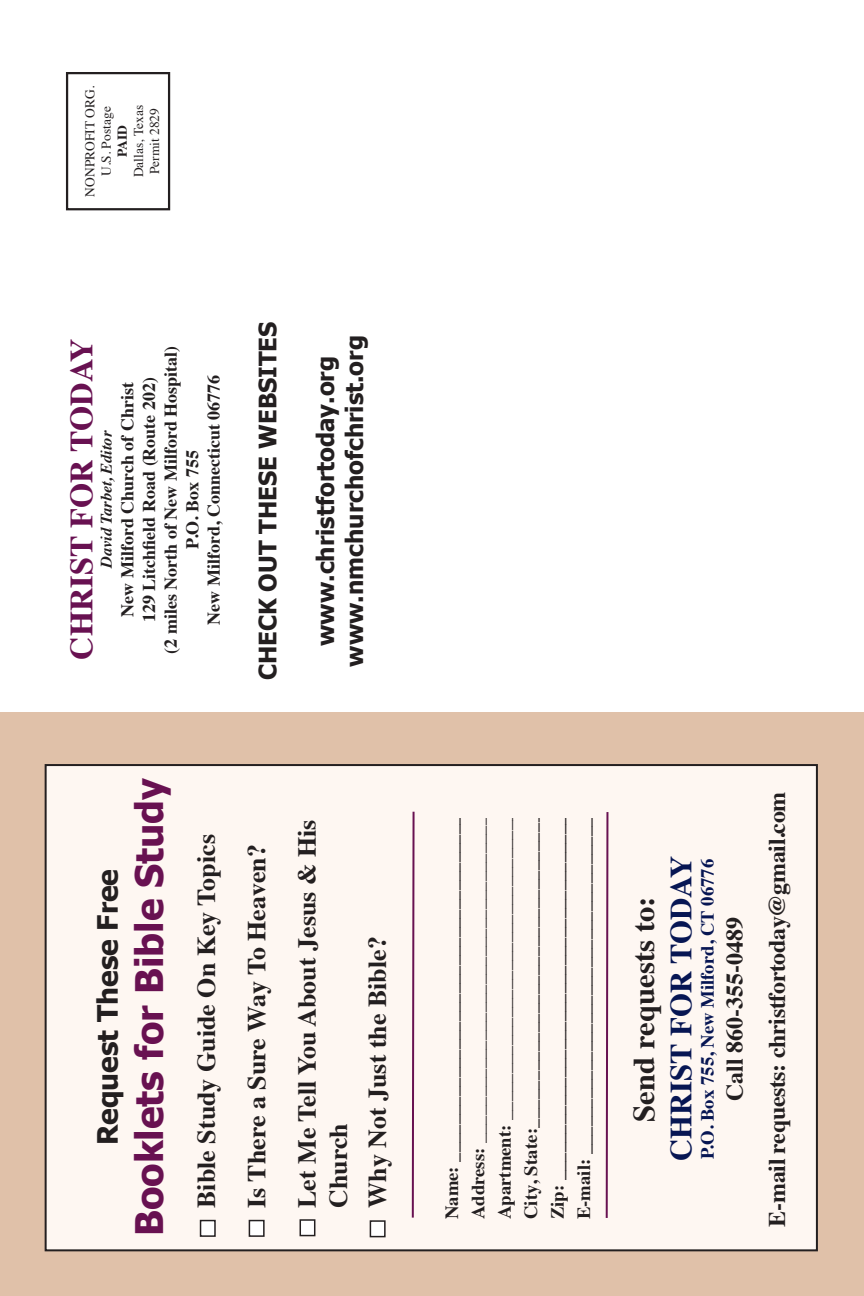
<style>
.page{position:relative;width:864px;height:1296px;background:#fff}
.page>*{position:absolute;margin:0;border:0;box-sizing:border-box;transform-origin:0 0}
.t1{font:700 38px "Tahoma";color:#681151}
.t2{font:700 32.4px "Times";color:#681151}
.t3{font:700 30.8px "Times";color:#231f20}
.t4{font:700 30.8px "Times";color:#071653}
.t5{font:700 28px "Tahoma";color:#231f20}
.t6{font:700 26px/50.4px "Times";color:#231f20}
.t7{font:700 24px "Tahoma";color:#231f20}
.t8{font:700 24px/42.4px "Times";letter-spacing:-.015em;color:#231f20;text-align:center}
.t9{font:700 18.8px/26.4px "Times";color:#231f20}
.t10{font:700 18.8px "Times";color:#071653}
.t11{font:700 18px/21.6px "Times";color:#231f20;text-align:center}
.t12{font:italic 700 16.2px "Times";color:#231f20}
.t13{font:13.6px/16.2px "Times";color:#231f20;text-align:center}
.t14{font:700 13.6px "Times";color:#231f20}
.s1{font-weight:400}
</style>
<div class="page">
<div style="left:0;top:713px;width:864px;height:583px;background:#e0c1a9"></div>
<div style="left:46px;top:765px;width:771px;height:485px;background:#fef7f2"></div>
<div style="left:66px;top:72px;width:104px;height:138px;border:2px solid #231f20"></div>
<svg style="left:411px;top:811px;width:4px;height:407px"></svg>
<svg style="left:605px;top:812px;width:4px;height:406px"></svg>
<div style="left:249px;top:1221px;width:15px;height:15px;background:#fff"></div>
<div style="left:249px;top:1220px;width:16px;height:17px;border:2px solid #231f20"></div>
<div style="left:370px;top:1221px;width:15px;height:16px;background:#fff"></div>
<div style="left:370px;top:1220px;width:16px;height:17px;border:2px solid #231f20"></div>
<div style="left:300px;top:1220px;width:15px;height:16px;background:#fff"></div>
<div style="left:300px;top:1219px;width:15px;height:17px;border:2px solid #231f20"></div>
<div style="left:201px;top:1221px;width:14px;height:15px;background:#fff"></div>
<div style="left:200px;top:1220px;width:16px;height:17px;border:2px solid #231f20"></div>
<p class="t13" style="left:81px;top:197px;width:112px;rotate:-90deg">NONPROFIT ORG.<br>U.S. Postage</p>
<p class="t13" style="left:129px;top:177px;width:74px;text-align:left;rotate:-90deg">Dallas, Texas<br>Permit 2829</p>
<p class="t14" style="left:109px;top:157px;width:33px;rotate:-90deg">PAID</p>
<p class="t7" style="left:251px;top:680px;width:360px;rotate:-90deg">CHECK OUT THESE WEBSITES</p>
<h2 class="t2" style="left:51px;top:660px;width:323px;rotate:-90deg">CHRIST FOR TODAY</h2>
<p class="t7" style="left:337px;top:667px;width:333px;rotate:-90deg">www.nmchurchofchrist.org</p>
<p class="t11" style="left:115px;top:654px;width:309px;rotate:-90deg">New Milford Church of Christ<br>129 Litchfield Road (Route 202)<br>(2 miles North of New Milford Hospital)<br>P.O. Box 755<br>New Milford, Connecticut 06776</p>
<p class="t7" style="left:309px;top:646px;width:291px;rotate:-90deg">www.christfortoday.org</p>
<p class="t12" style="left:91px;top:568px;width:139px;rotate:-90deg">David Tarbet, Editor</p>
<h3 class="t5" style="left:88px;top:1145px;width:278px;rotate:-90deg">Request These Free</h3>
<h1 class="t1" style="left:123px;top:1236px;width:460px;rotate:-90deg">Booklets for Bible Study</h1>
<h3 class="t6" style="left:178px;top:1208px;width:390px;rotate:-90deg">Bible Study Guide On Key Topics<br>Is There a Sure Way To Heaven?<br>Let Me Tell You About Jesus &amp; His</h3>
<h3 class="t6" style="left:316px;top:1208px;width:273px;line-height:39px;rotate:-90deg">Church<br>Why Not Just the Bible?</h3>
<p class="t9" style="left:437px;top:1219px;width:409px;rotate:-90deg">Name: _____________________________________ Address: <span class="s1">___________________________________ </span>Apartment: <span class="s1">_________________________________ </span>City, State:_________________________________ Zip: _______________________________________ E-mail: ____________________________________</p>
<h3 class="t3" style="left:615px;top:1122px;width:227px;rotate:-90deg">Send requests to:</h3>
<h3 class="t4" style="left:652px;top:1161px;width:307px;rotate:-90deg">CHRIST FOR TODAY</h3>
<p class="t10" style="left:690px;top:1159px;width:302px;rotate:-90deg">P.O. Box 755, New Milford, CT 06776</p>
<p class="t8" style="left:711px;top:1227px;width:437px;rotate:-90deg">Call 860-355-0489<br>E-mail requests: christfortoday@gmail.com</p>
</div>
